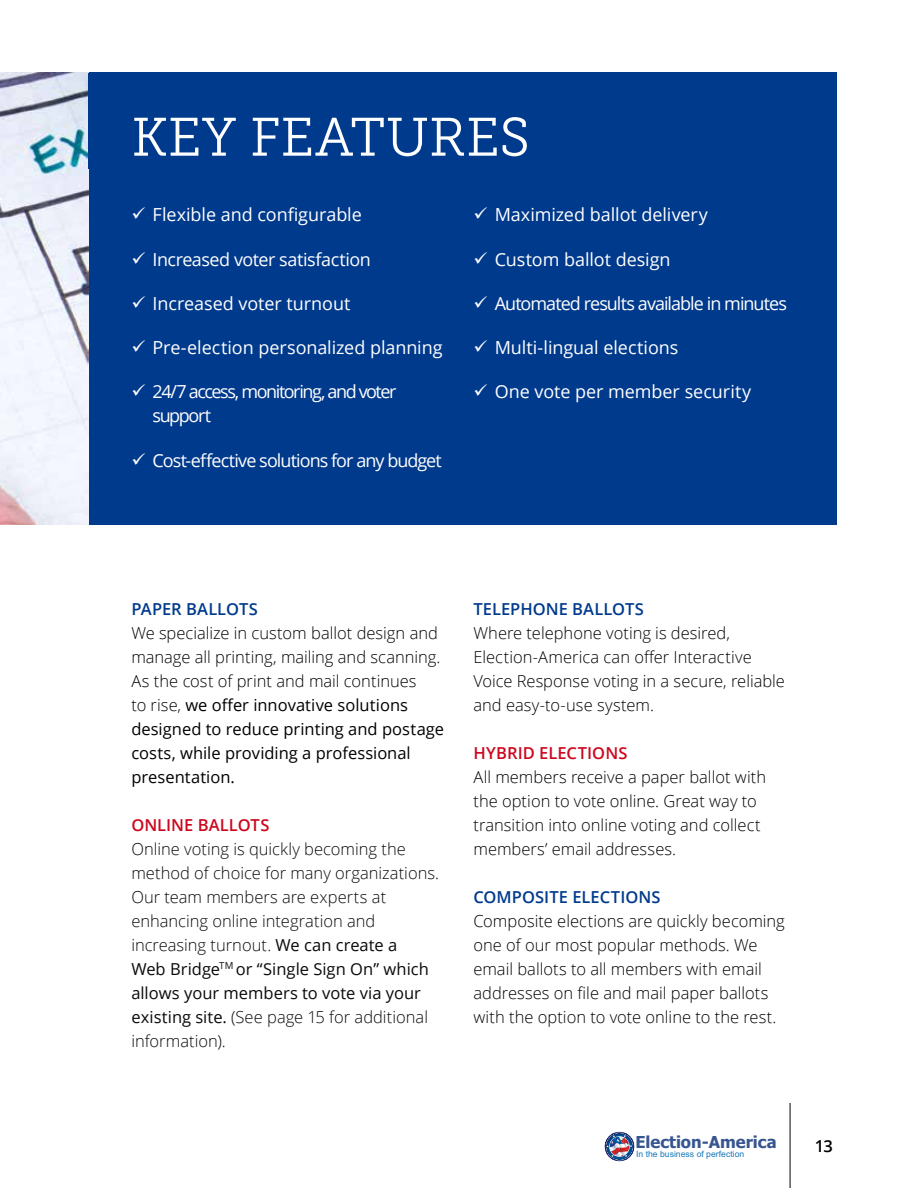
<style>
.page{position:relative;width:918px;height:1188px;background:#fff}
.page>*{position:absolute;margin:0;border:0;box-sizing:border-box;transform-origin:0 0}
.t1{font:54px "Museo Slab 300";color:#fff}
.t2{font:18px "Open Sans";letter-spacing:-.01em;color:#fff}
.t3{font:18px "Open Sans";letter-spacing:-.055em;color:#fff}
.t4{font:18px/24px "Open Sans";letter-spacing:-.08em;color:#fff}
.t5{font:18px "Open Sans";letter-spacing:-.03em;color:#fff}
.t6{font:300 16.5px/24px "Open Sans";color:#000}
.t7{font:300 16.5px/24px "Open Sans";color:#0a0a0b}
.t8{font:600 16.5px "Open Sans";color:#003a8d}
.t9{font:600 16.5px "Open Sans";color:#cd071e}
.t10{font:700 16.5px "Tahoma";color:#375591}
.t11{font:600 16.5px "Open Sans";color:#000}
.t12{font:8.7px "Arial";color:#1679ba}
.s1{font-weight:400}
</style>
<div class="page">
<img style="left:0;top:73px;width:89px;height:452px">
<div style="left:89px;top:73px;width:748px;height:452px;background:#003a8d"></div>
<svg style="left:605px;top:1132px;width:29px;height:29px"></svg>
<hr style="left:790px;top:1103px;width:1px;height:85px;background:#000">
<h1 class="t1" style="left:131px;top:108px;width:394px">KEY FEATURES</h1>
<p class="t2" style="left:153px;top:203px;width:211px">Flexible and configurable</p>
<p class="t5" style="left:153px;top:247px;width:220px">Increased voter satisfaction</p>
<p class="t2" style="left:153px;top:291px;width:200px">Increased voter turnout</p>
<p class="t2" style="left:153px;top:335px;width:291px">Pre-election personalized planning</p>
<p class="t4" style="left:153px;top:379px;width:245px">24/7 access, monitoring, and voter support</p>
<p class="t3" style="left:153px;top:448px;width:291px">Cost-effective solutions for any budget</p>
<p class="t2" style="left:495px;top:203px;width:215px">Maximized ballot delivery</p>
<p class="t2" style="left:495px;top:247px;width:177px">Custom ballot design</p>
<p class="t3" style="left:495px;top:291px;width:294px">Automated results available in minutes</p>
<p class="t2" style="left:495px;top:335px;width:185px">Multi-lingual elections</p>
<p class="t2" style="left:495px;top:380px;width:258px">One vote per member security</p>
<p class="t8" style="left:131px;top:598px;width:128px">PAPER BALLOTS</p>
<p class="t6" style="left:131px;top:620px;width:314px">We specialize in custom ballot design and manage all printing, mailing and scanning.<br>As the cost of print and mail continues<br>to rise, <span class="s1">we offer innovative solutions designed to reduce printing and postage costs, while providing a professional presentation.</span></p>
<p class="t9" style="left:131px;top:814px;width:140px">ONLINE BALLOTS</p>
<p class="t7" style="left:131px;top:837px;width:309px">Online voting is quickly becoming the method of choice for many organizations.<br>Our team members are experts at enhancing online integration and increasing turnout. <span class="s1">We can create a<br>Web Bridge</span><sup>TM</sup> <span class="s1">or “Single Sign On” which allows your members to vote via your existing site.</span> (See page 15 for additional information).</p>
<p class="t8" style="left:473px;top:598px;width:172px">TELEPHONE BALLOTS</p>
<p class="t6" style="left:473px;top:620px;width:313px">Where telephone voting is desired, Election-America can offer Interactive Voice Response voting in a secure, reliable and easy-to-use system.</p>
<p class="t9" style="left:473px;top:742px;width:156px">HYBRID ELECTIONS</p>
<p class="t6" style="left:473px;top:765px;width:294px">All members receive a paper ballot with the option to vote online. Great way to transition into online voting and collect members’ email addresses.</p>
<p class="t8" style="left:473px;top:886px;width:189px">COMPOSITE E LECTIONS</p>
<p class="t6" style="left:473px;top:909px;width:313px">Composite elections are quickly becoming one of our most popular methods. We email ballots to all members with email addresses on file and mail paper ballots with the option to vote online to the rest.</p>
<p class="t10" style="left:635px;top:1131px;width:143px">Election-America</p>
<p class="t12" style="left:636px;top:1149px;width:110px">In the business of perfection</p>
<p class="t11" style="left:815px;top:1134px;width:20px">13</p>
</div>
